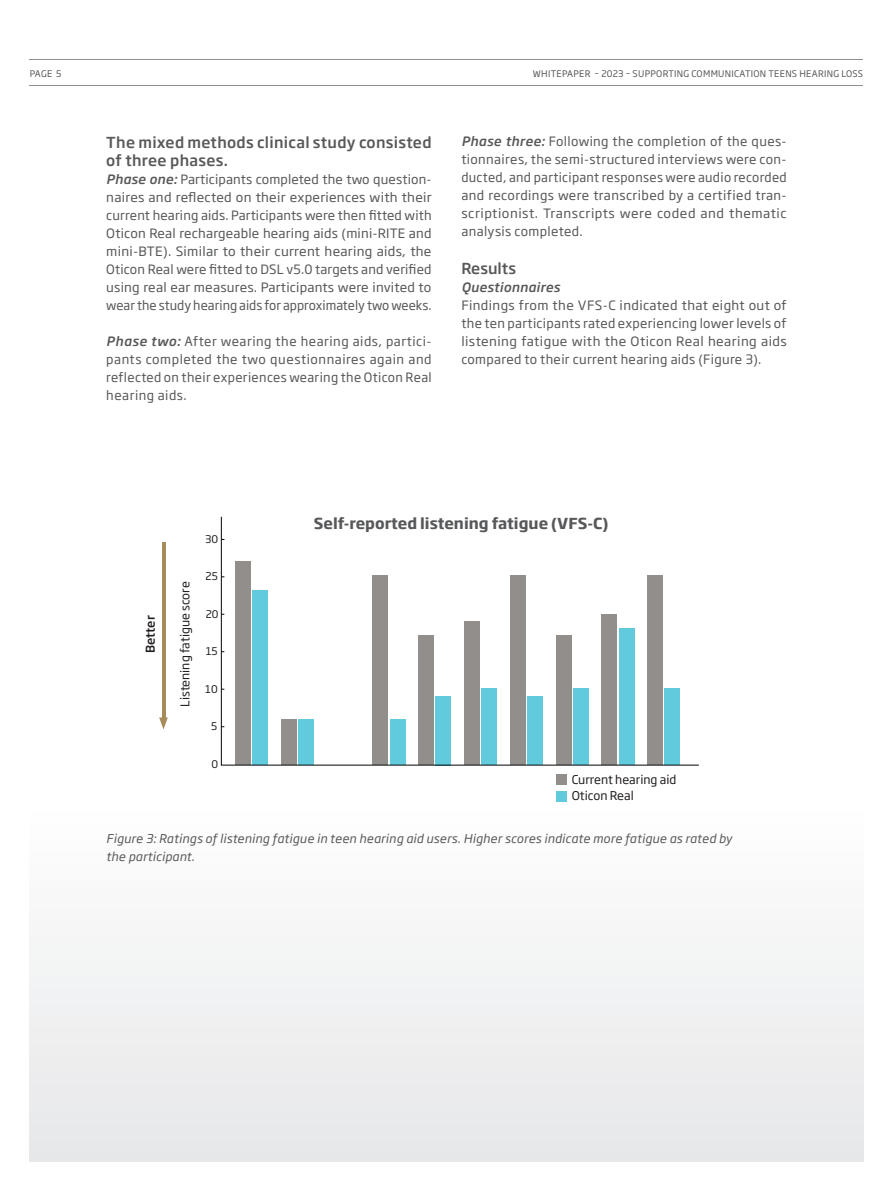
<style>
.page{position:relative;width:893px;height:1191px;background:#fff}
.page>*{position:absolute;margin:0;border:0;box-sizing:border-box;transform-origin:0 0}
.t1{font:500 15px/18px "Soho Gothic Pro";letter-spacing:.02em;color:#57585a}
.t2{font:700 15px "Soho Gothic Pro";color:#57585a}
.t3{font:500 15px "Soho Gothic Pro";color:#57585a}
.t4{font:12.75px/18px "Soho Gothic Pro";letter-spacing:.025em;color:#57585a;text-align:justify}
.t5{font:italic 500 12.75px "Soho Gothic Pro";letter-spacing:.02em;color:#57585a}
.t6{font:italic 12px/18px "Soho Gothic Pro";letter-spacing:.02em;color:#57585a}
.t7{font:12px/16.4px "Soho Gothic Pro";color:#231f20}
.t8{font:500 12px "Soho Gothic Pro";color:#231f20}
.t9{font:10.5px "Soho Gothic Pro";color:#231f20}
.t10{font:9px "Soho Gothic Pro";letter-spacing:.035em;color:#57585a}
.s1{font-weight:500;font-style:italic}
</style>
<div class="page">
<div style="left:30px;top:804px;width:833px;height:357px;background:#f2f3f4"></div>
<hr style="left:30px;top:85px;width:833px;height:1px;background:#928e8b">
<hr style="left:30px;top:60px;width:833px;height:1px;background:#928e8b">
<svg style="left:220px;top:517px;width:479px;height:249px"></svg>
<div style="left:556px;top:790px;width:10px;height:11px;background:#61cadd"></div>
<div style="left:556px;top:774px;width:10px;height:11px;background:#928e8b"></div>
<hr style="left:162px;top:542px;width:3px;height:178px;background:#a78c5b">
<svg style="left:159px;top:717px;width:9px;height:12px"></svg>
<p class="t10" style="left:30px;top:66px;width:33px">PAGE 5</p>
<p class="t10" style="left:533px;top:66px;width:332px">WHITEPAPER – 2023 – SUPPORTING COMMUNICATION TEENS HEARING LOSS</p>
<p class="t1" style="left:106px;top:132px;width:327px">The mixed methods clinical study consisted of three phases.</p>
<p class="t4" style="left:106px;top:169px;width:327px"><span class="s1">Phase one:</span> Participants completed the two question&shy;naires and reflected on their experiences with their current hearing aids. Participants were then fitted with Oticon Real rechargeable hearing aids (mini-RITE and mini-BTE). Similar to their current hearing aids, the Oticon Real were fitted to DSL v5.0 targets and verified using real ear measures. Participants were invited to wear the study hearing aids for approximately two weeks.</p>
<p class="t4" style="left:106px;top:331px;width:327px"><span class="s1">Phase two:</span> After wearing the hearing aids, partici&shy;pants completed the two questionnaires again and reflected on their experiences wearing the Oticon Real hearing aids.</p>
<p class="t4" style="left:461px;top:132px;width:327px"><span class="s1">Phase three:</span> Following the completion of the ques&shy;tionnaires, the semi-structured interviews were con&shy;ducted, and participant responses were audio recorded and recordings were transcribed by a certified tran&shy;scriptionist. Transcripts were coded and thematic analysis completed.</p>
<p class="t3" style="left:461px;top:257px;width:56px">Results</p>
<p class="t5" style="left:461px;top:277px;width:100px">Questionnaires</p>
<p class="t4" style="left:461px;top:295px;width:327px">Findings from the VFS-C indicated that eight out of the ten participants rated experiencing lower levels of listening fatigue with the Oticon Real hearing aids compared to their current hearing aids (Figure 3).</p>
<p class="t8" style="left:141px;top:653px;width:39px;rotate:-90deg">Better</p>
<p class="t7" style="left:176px;top:707px;width:127px;rotate:-90deg">Listening fatigue score</p>
<p class="t9" style="left:205px;top:531px;width:14px">30</p>
<p class="t9" style="left:205px;top:568px;width:14px">25</p>
<p class="t9" style="left:206px;top:606px;width:14px">20</p>
<p class="t9" style="left:206px;top:643px;width:14px">15</p>
<p class="t9" style="left:205px;top:680px;width:14px">10</p>
<p class="t9" style="left:211px;top:718px;width:8px">5</p>
<p class="t9" style="left:212px;top:756px;width:8px">0</p>
<p class="t2" style="left:314px;top:511px;width:296px">Self-reported listening fatigue (VFS-C)</p>
<p class="t7" style="left:572px;top:771px;width:106px">Current hearing aid<br>Oticon Real</p>
<p class="t6" style="left:106px;top:829px;width:627px">Figure 3: Ratings of listening fatigue in teen hearing aid users. Higher scores indicate more fatigue as rated by the participant.</p>
</div>
